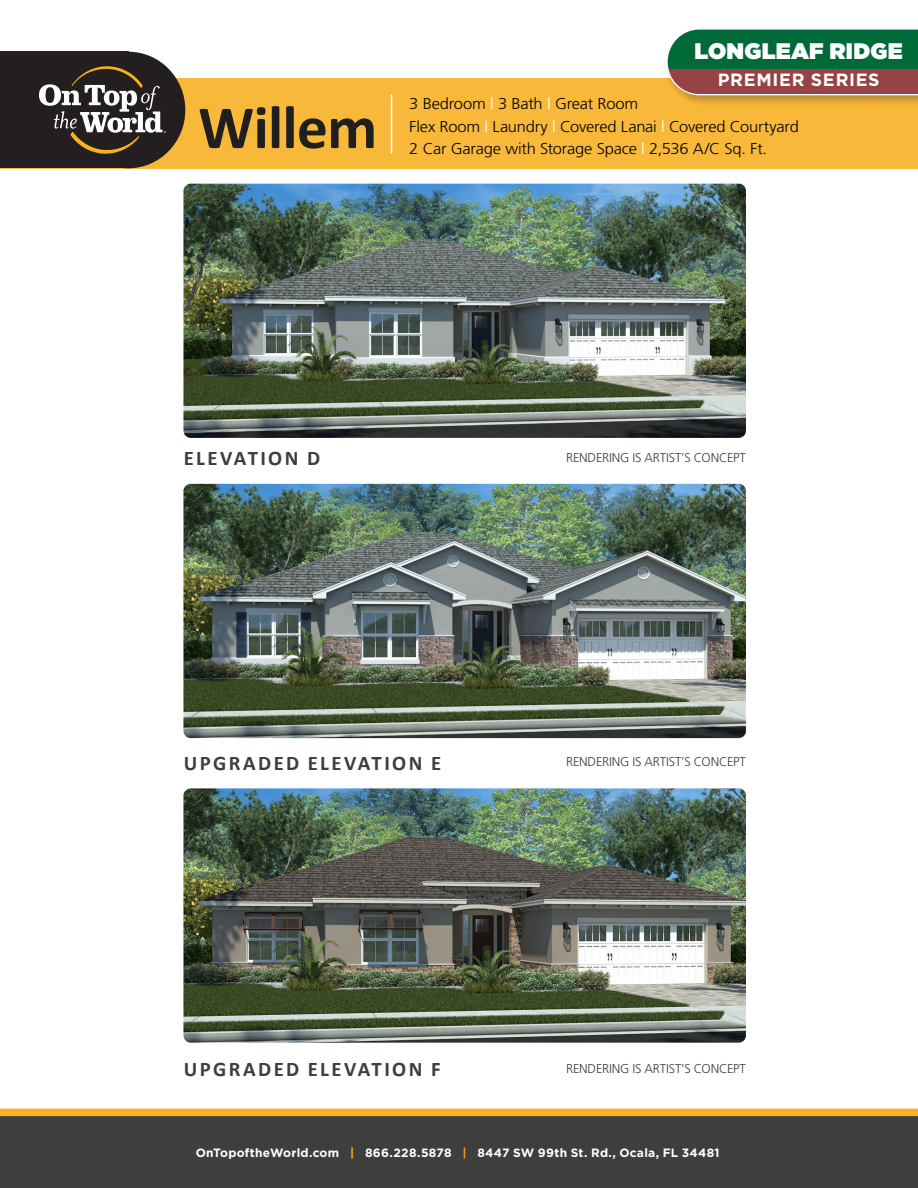
<style>
.page{position:relative;width:918px;height:1188px;background:#fff}
.page>*{position:absolute;margin:0;border:0;box-sizing:border-box;transform-origin:0 0}
.t1{font:700 61.5px "Calibri";letter-spacing:-.01em;color:#201f1f}
.t2{font:900 22.5px "Gotham";letter-spacing:.015em;color:#fff}
.t3{font:700 20.85px "Calibri";letter-spacing:.115em;color:#3e3e3f}
.t4{font:700 17.7px "Gotham";letter-spacing:.04em;color:#fff}
.t5{font:300 15.6px "Frutiger";letter-spacing:-.015em;color:#040503;scale:1.05 1}
.t6{font:300 12.75px "Frutiger";letter-spacing:-.01em;color:#3e3e3f}
.t7{font:700 12px "Gotham";letter-spacing:.02em;color:#fff}
.s1{color:#fff}
.s2{color:#f7b21d}
.s3{color:#f79820}
</style>
<div class="page">
<div style="left:0;top:78px;width:918px;height:90px;background:#f8b839"></div>
<div style="left:71px;top:52px;width:114px;height:116px;background:#231f20;border-radius:50%"></div>
<div style="left:0;top:52px;width:128px;height:116px;background:#231f20"></div>
<svg style="left:39px;top:66px;width:127px;height:89px"></svg>
<hr style="left:391px;top:94px;width:1px;height:60px;background:#fff">
<div style="left:663px;top:27px;width:255px;height:80px;background:#231f20;opacity:.29"></div>
<svg style="left:666px;top:28px;width:252px;height:68px;background:#4a6649"></svg>
<img style="left:183px;top:184px;width:563px;height:254px">
<img style="left:183px;top:484px;width:563px;height:254px">
<div style="left:0;top:1112px;width:918px;height:76px;background:#3e3e3f"></div>
<div style="left:0;top:1109px;width:918px;height:7px;background:#f7b21d"></div>
<img style="left:183px;top:788px;width:563px;height:255px">
<p class="t1" style="left:198px;top:89px;width:180px">Willem</p>
<p class="t2" style="left:694px;top:35px;width:210px">LONGLEAF RIDGE</p>
<p class="t4" style="left:718px;top:69px;width:163px">PREMIER SERIES</p>
<p class="t5" style="left:409px;top:95px;width:220px">3 Bedroom <span class="s1">|</span> 3 Bath <span class="s1">|</span> Great Room</p>
<p class="t5" style="left:409px;top:118px;width:373px">Flex Room <span class="s1">|</span> Laundry <span class="s1">|</span> Covered Lanai <span class="s1">|</span> Covered Courtyard</p>
<p class="t5" style="left:409px;top:140px;width:342px">2 Car Garage with Storage Space <span class="s1">|</span> 2,536 A/C Sq. Ft.</p>
<p class="t3" style="left:184px;top:445px;width:138px">ELEVATION D</p>
<p class="t6" style="left:566px;top:450px;width:181px">RENDERING IS ARTIST’S CONCEPT</p>
<p class="t3" style="left:184px;top:750px;width:259px">UPGRADED ELEVATION E</p>
<p class="t3" style="left:184px;top:1056px;width:258px">UPGRADED ELEVATION F</p>
<p class="t6" style="left:566px;top:755px;width:181px">RENDERING IS ARTIST’S CONCEPT</p>
<p class="t6" style="left:566px;top:1061px;width:181px">RENDERING IS ARTIST’S CONCEPT</p>
<p class="t7" style="left:196px;top:1146px;width:525px">OnTopoftheWorld.com <span class="s2">|</span> 866.228.5878 <span class="s3">|</span> 8447 SW 99th St. Rd., Ocala, FL 34481</p>
</div>
